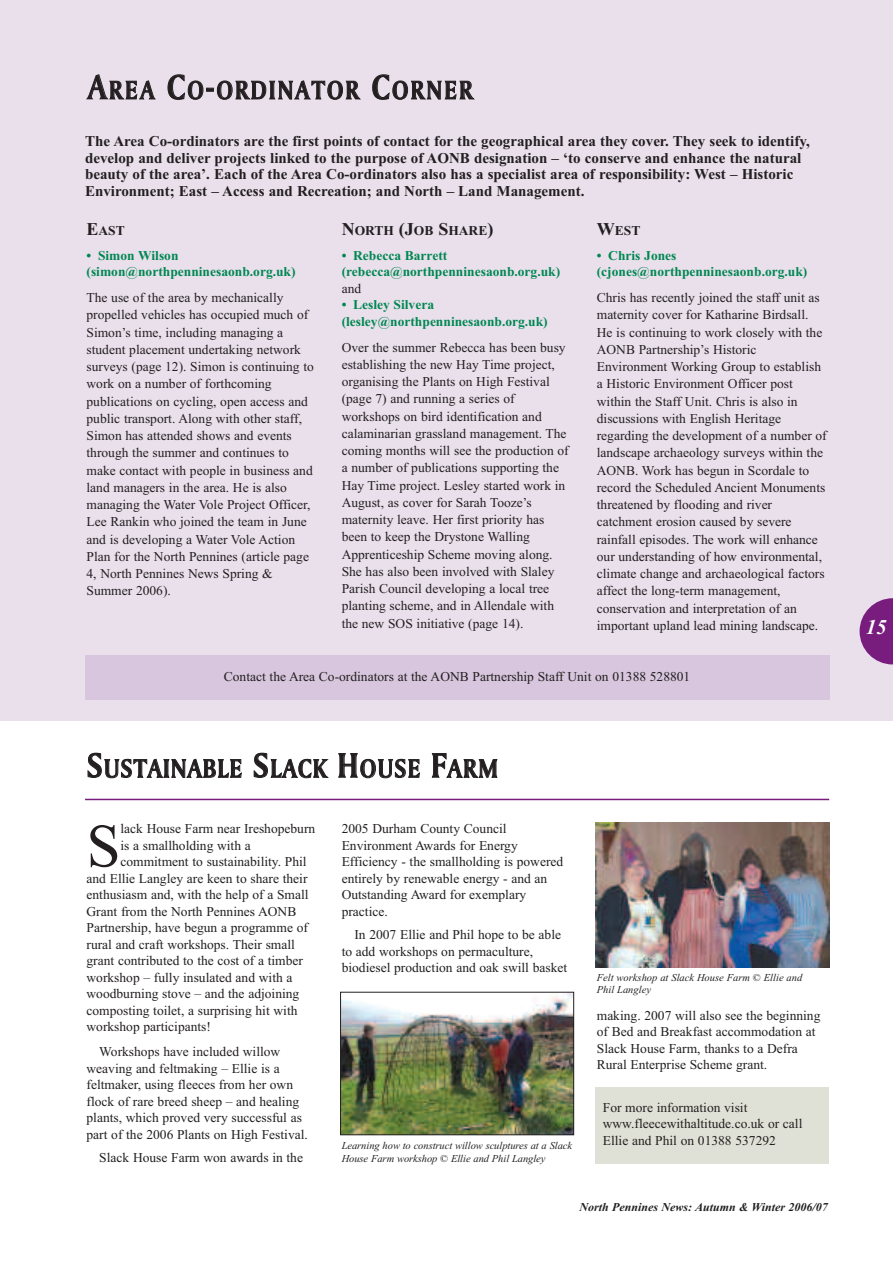
<style>
.page{position:relative;width:893px;height:1263px;background:#fff}
.page>*{position:absolute;margin:0;border:0;box-sizing:border-box;transform-origin:0 0}
.t1{font:61.05px "Times New Roman";color:#231f20}
.t2{font:27px "Amerigo BT Bold A";letter-spacing:.05em;color:#231f20;scale:.9 1}
.t3{font:27px "Amerigo BT Bold A";letter-spacing:.09em;color:#231f20;scale:.9 1}
.t4{font:italic 700 21px "Times New Roman";color:#fff}
.t5{font:700 15px/16.5px "Times New Roman";color:#231f20}
.t6{font:13.5px/17.2px "Times New Roman";color:#231f20}
.t7{font:700 13.5px/16.5px "Times New Roman";color:#008751}
.t8{font:700 13.5px "Times New Roman";color:#231f20}
.t9{font:italic 700 12px "Times New Roman";color:#231f20}
.t10{font:italic 10.5px/12.6px "Times New Roman";letter-spacing:-.005em;color:#231f20}
.s1{font-size:36px}
.s2{font-size:18px}
.s3{font-weight:400;color:#231f20}
</style>
<div class="page">
<div style="left:0;top:0;width:893px;height:720px;background:#e9e0ec"></div>
<div style="left:595px;top:1087px;width:234px;height:77px;background:#e0e1d6"></div>
<hr style="left:85px;top:799px;width:744px;height:1px;background:#781d7d">
<svg style="left:860px;top:598px;width:33px;height:66px"></svg>
<div style="left:85px;top:655px;width:744px;height:45px;background:#d7c6dd"></div>
<img style="left:595px;top:822px;width:234px;height:145px">
<img style="left:342px;top:994px;width:230px;height:139px">
<div style="left:340px;top:992px;width:234px;height:143px;border:1px solid #231f20"></div>
<p class="t3" style="left:88px;top:74px;width:429px"><span class="s1">A</span>REA <span class="s1">C</span>O<span class="s1">-</span>ORDINATOR <span class="s1">C</span>ORNER</p>
<p class="t5" style="left:85px;top:133px;width:726px">The Area Co-ordinators are the first points of contact for the geographical area they cover. They seek to identify, develop and deliver projects linked to the purpose of AONB designation – ‘to conserve and enhance the natural beauty of the area’. Each of the Area Co-ordinators also has a specialist area of responsibility: West – Historic Environment; East – Access and Recreation; and North – Land Management.</p>
<p class="t8" style="left:87px;top:222px;width:40px"><span class="s2">E</span>AST</p>
<p class="t7" style="left:87px;top:247px;width:211px">• Simon Wilson (simon@northpenninesaonb.org.uk)</p>
<p class="t6" style="left:87px;top:289px;width:229px">The use of the area by mechanically propelled vehicles has occupied much of Simon’s time, including managing a student placement undertaking network surveys (page 12). Simon is continuing to work on a number of forthcoming publications on cycling, open access and public transport. Along with other staff, Simon has attended shows and events through the summer and continues to make contact with people in business and land managers in the area. He is also managing the Water Vole Project Officer, Lee Rankin who joined the team in June and is developing a Water Vole Action Plan for the North Pennines (article page 4, North Pennines News Spring &amp; Summer 2006).</p>
<p class="t8" style="left:342px;top:222px;width:153px"><span class="s2">N</span>ORTH <span class="s2">(J</span>OB <span class="s2">S</span>HARE<span class="s2">)</span></p>
<p class="t7" style="left:342px;top:247px;width:220px">• Rebecca Barrett (rebecca@northpenninesaonb.org.uk) <span class="s3">and</span></p>
<p class="t7" style="left:342px;top:296px;width:208px">• Lesley Silvera (lesley@northpenninesaonb.org.uk)</p>
<p class="t6" style="left:342px;top:338px;width:229px">Over the summer Rebecca has been busy establishing the new Hay Time project, organising the Plants on High Festival (page 7) and running a series of workshops on bird identification and calaminarian grassland management. The coming months will see the production of a number of publications supporting the Hay Time project. Lesley started work in August, as cover for Sarah Tooze’s maternity leave. Her first priority has been to keep the Drystone Walling Apprenticeship Scheme moving along.<br>She has also been involved with Slaley Parish Council developing a local tree planting scheme, and in Allendale with the new SOS initiative (page 14).</p>
<p class="t8" style="left:597px;top:222px;width:45px"><span class="s2">W</span>EST</p>
<p class="t7" style="left:597px;top:247px;width:212px">• Chris Jones (cjones@northpenninesaonb.org.uk)</p>
<p class="t6" style="left:597px;top:289px;width:231px">Chris has recently joined the staff unit as maternity cover for Katharine Birdsall.<br>He is continuing to work closely with the AONB Partnership’s Historic Environment Working Group to establish a Historic Environment Officer post within the Staff Unit. Chris is also in discussions with English Heritage regarding the development of a number of landscape archaeology surveys within the AONB. Work has begun in Scordale to record the Scheduled Ancient Monuments threatened by flooding and river catchment erosion caused by severe rainfall episodes. The work will enhance our understanding of how environmental, climate change and archaeological factors affect the long-term management, conservation and interpretation of an important upland lead mining landscape.</p>
<p class="t6" style="left:224px;top:667px;width:468px">Contact the Area Co-ordinators at the AONB Partnership Staff Unit on 01388 528801</p>
<p class="t2" style="left:87px;top:752px;width:458px"><span class="s1">S</span>USTAINABLE <span class="s1">S</span>LACK <span class="s1">H</span>OUSE <span class="s1">F</span>ARM</p>
<p class="t1" style="left:87px;top:809px;width:35px">S</p>
<p class="t6" style="left:120px;top:820px;width:196px">lack House Farm near Ireshopeburn</p>
<p class="t6" style="left:120px;top:836px;width:132px">is a smallholding with a</p>
<p class="t6" style="left:120px;top:853px;width:188px">commitment to sustainability. Phil</p>
<p class="t6" style="left:87px;top:869px;width:222px">and Ellie Langley are keen to share their</p>
<p class="t6" style="left:87px;top:886px;width:224px">enthusiasm and, with the help of a Small</p>
<p class="t6" style="left:87px;top:902px;width:211px">Grant from the North Pennines AONB</p>
<p class="t6" style="left:87px;top:919px;width:223px">Partnership, have begun a programme of</p>
<p class="t6" style="left:87px;top:935px;width:210px">rural and craft workshops. Their small</p>
<p class="t6" style="left:87px;top:952px;width:218px">grant contributed to the cost of a timber</p>
<p class="t6" style="left:87px;top:968px;width:208px">workshop – fully insulated and with a</p>
<p class="t6" style="left:87px;top:985px;width:214px">woodburning stove – and the adjoining</p>
<p class="t6" style="left:87px;top:1001px;width:212px">composting toilet, a surprising hit with</p>
<p class="t6" style="left:87px;top:1018px;width:126px">workshop participants!</p>
<p class="t6" style="left:87px;top:1043px;width:223px;line-height:16.5px;text-indent:13px">Workshops have included willow weaving and feltmaking – Ellie is a feltmaker, using fleeces from her own flock of rare breed sheep – and healing plants, which proved very successful as part of the 2006 Plants on High Festival.</p>
<p class="t6" style="left:99px;top:1149px;width:205px">Slack House Farm won awards in the</p>
<p class="t6" style="left:342px;top:820px;width:223px;line-height:16.5px">2005 Durham County Council<br>Environment Awards for Energy<br>Efficiency - the smallholding is powered entirely by renewable energy - and an<br>Outstanding Award for exemplary practice.</p>
<p class="t6" style="left:342px;top:926px;width:227px;line-height:16.5px;text-indent:13px">In 2007 Ellie and Phil hope to be able to add workshops on permaculture, biodiesel production and oak swill basket</p>
<p class="t10" style="left:342px;top:1139px;width:232px">Learning how to construct willow sculptures at a Slack<br>House Farm workshop © Ellie and Phil Langley</p>
<p class="t10" style="left:597px;top:971px;width:207px">Felt workshop at Slack House Farm © Ellie and<br>Phil Langley</p>
<p class="t6" style="left:597px;top:1007px;width:225px;line-height:16.5px">making. 2007 will also see the beginning of Bed and Breakfast accommodation at Slack House Farm, thanks to a Defra Rural Enterprise Scheme grant.</p>
<p class="t6" style="left:603px;top:1099px;width:201px;line-height:16.5px">For more information visit www.fleecewithaltitude.co.uk or call<br>Ellie and Phil on 01388 537292</p>
<p class="t9" style="left:580px;top:1200px;width:250px">North Pennines News: Autumn &amp; Winter 2006/07</p>
<p class="t4" style="left:866px;top:615px;width:22px">15</p>
</div>
